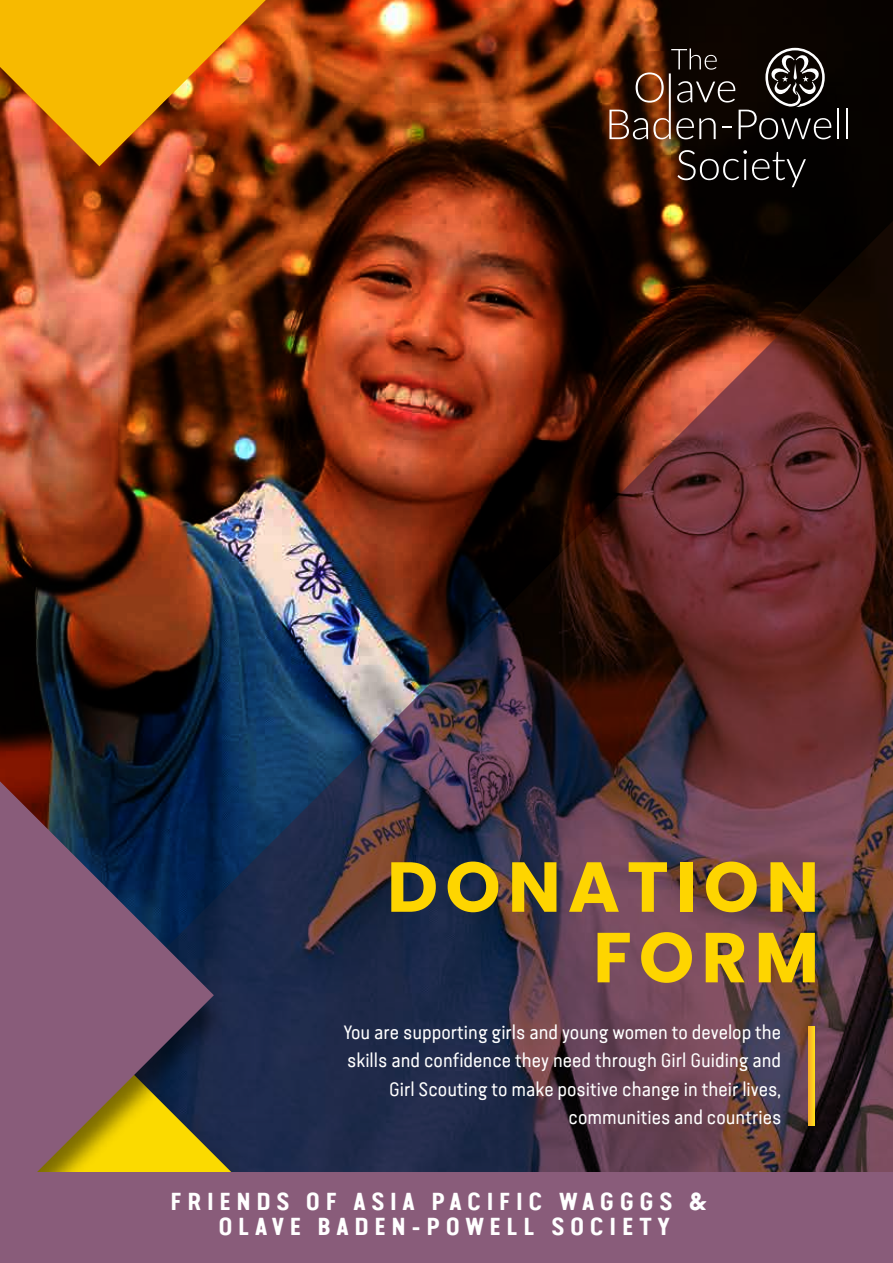
<style>
.page{position:relative;width:893px;height:1263px;background:#fff}
.page>*{position:absolute;margin:0;border:0;box-sizing:border-box;transform-origin:0 0}
.t1{font:700 70.5px/70.5px "Poppins";letter-spacing:.1em;color:#fed500;text-align:right}
.t2{font:700 24.75px/24.9px "Van Condensed W01";letter-spacing:.2em;color:#fff;text-align:center}
.t3{font:19.35px/28.5px "Van Condensed W01";color:#fff;text-align:right}
</style>
<div class="page">
<img style="left:0;top:0;width:893px;height:1172px">
<img style="left:237px;top:875px;width:100px;height:297px">
<div style="left:237px;top:941px;width:64px;height:231px;background:#1e2b4d"></div>
<img style="left:0;top:744px;width:237px;height:428px">
<svg style="left:0;top:781px;width:214px;height:391px;background:#675258"></svg>
<div style="left:0;top:1172px;width:893px;height:91px;background:#895c7a"></div>
<svg style="left:808px;top:1026px;width:7px;height:99px"></svg>
<svg style="left:677px;top:150px;width:129px;height:37px;background:#272321"></svg>
<hr style="left:837px;top:109px;width:2px;height:30px;background:#fff">
<hr style="left:846px;top:109px;width:2px;height:30px;background:#fff">
<svg style="left:609px;top:48px;width:222px;height:91px;background:#3e2c23"></svg>
<h1 class="t1" style="left:387px;top:852px;width:434px">DONATION<br>FORM</h1>
<p class="t3" style="left:344px;top:1018px;width:439px">You are supporting girls and young women to develop the skills and confidence they need through Girl Guiding and Girl Scouting to make positive change in their lives, communities and countries</p>
<p class="t2" style="left:170px;top:1190px;width:539px">FRIENDS OF ASIA PACIFIC WAGGGS &amp;<br>OLAVE BADEN-POWELL SOCIETY</p>
</div>
